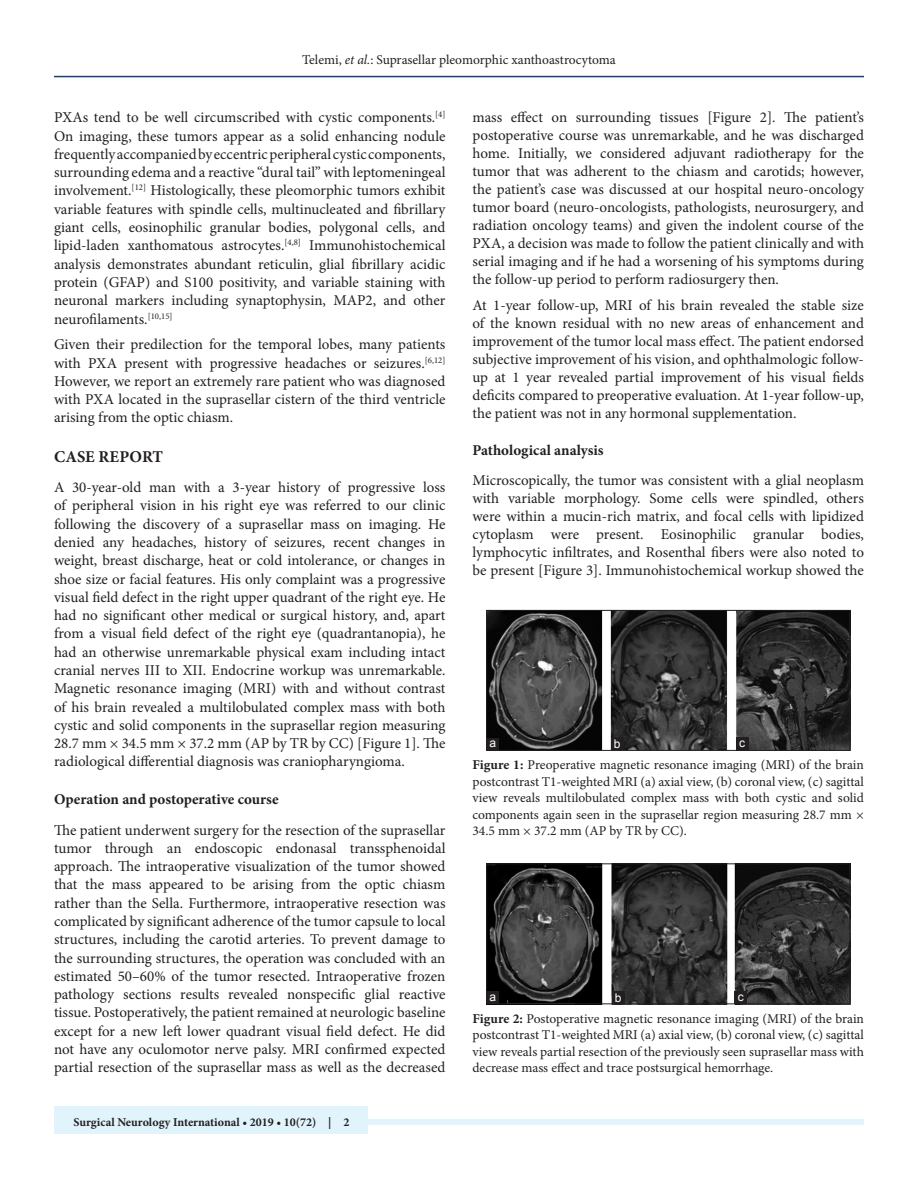
<style>
.page{position:relative;width:918px;height:1188px;background:#fff}
.page>*{position:absolute;margin:0;border:0;box-sizing:border-box;transform-origin:0 0}
.t1{font:700 16.5px "Minion Pro";letter-spacing:.005em;color:#231f20}
.TX{font:15px/18.3px "Minion Pro";color:#231f20;text-align:justify}
.t2{font:700 15px "Minion Pro";color:#231f20}
.FGC{font:13.5px/16.5px "Minion Pro";color:#231f20;text-align:justify}
.JF{font:700 12px "Minion Pro";color:#231f20}
.LABEL{font:12px "Arial";color:#fff}
.s1{font-style:italic}
.s2{font-weight:700}
</style>
<div class="page">
<hr style="left:54px;top:76px;width:810px;height:1px;background:#164077">
<div style="left:54px;top:1119px;width:810px;height:6px;background:#e1f4fc"></div>
<div style="left:54px;top:1106px;width:314px;height:28px;background:#e1f4fc"></div>
<img style="left:488px;top:612px;width:360px;height:137px">
<div style="left:486px;top:610px;width:364px;height:141px;border:1px solid #231f20"></div>
<div style="left:736px;top:737px;width:13px;height:13px;background:#231f20"></div>
<div style="left:611px;top:737px;width:13px;height:13px;background:#231f20"></div>
<div style="left:486px;top:738px;width:13px;height:13px;background:#231f20"></div>
<img style="left:488px;top:866px;width:360px;height:136px">
<div style="left:486px;top:864px;width:364px;height:140px;border:1px solid #231f20"></div>
<div style="left:735px;top:991px;width:12px;height:13px;background:#231f20"></div>
<div style="left:612px;top:991px;width:12px;height:13px;background:#231f20"></div>
<div style="left:486px;top:991px;width:13px;height:13px;background:#231f20"></div>
<p class="FGC" style="left:302px;top:51px;width:315px">Telemi, <span class="s1">et al.</span>: Suprasellar pleomorphic xanthoastrocytoma</p>
<p class="TX" style="left:54px;top:108px;width:393px">PXAs tend to be well circumscribed with cystic components.<sup>[4] </sup>On imaging, these tumors appear as a solid enhancing nodule frequently accompanied by eccentric peripheral cystic components, surrounding edema and a reactive “dural tail” with leptomeningeal involvement.<sup>[12]</sup> Histologically, these pleomorphic tumors exhibit variable features with spindle cells, multinucleated and fibrillary giant cells, eosinophilic granular bodies, polygonal cells, and lipid-laden xanthomatous astrocytes.<sup>[4,8]</sup> Immunohistochemical analysis demonstrates abundant reticulin, glial fibrillary acidic protein (GFAP) and S100 positivity, and variable staining with neuronal markers including synaptophysin, MAP2, and other neurofilaments.<sup>[10,15]</sup></p>
<p class="TX" style="left:54px;top:335px;width:393px">Given their predilection for the temporal lobes, many patients with PXA present with progressive headaches or seizures.<sup>[6,12] </sup>However, we report an extremely rare patient who was diagnosed with PXA located in the suprasellar cistern of the third ventricle arising from the optic chiasm.</p>
<h1 class="t1" style="left:54px;top:445px;width:111px">CASE REPORT</h1>
<p class="TX" style="left:54px;top:478px;width:393px">A 30-year-old man with a 3-year history of progressive loss of peripheral vision in his right eye was referred to our clinic following the discovery of a suprasellar mass on imaging. He denied any headaches, history of seizures, recent changes in weight, breast discharge, heat or cold intolerance, or changes in shoe size or facial features. His only complaint was a progressive visual field defect in the right upper quadrant of the right eye. He had no significant other medical or surgical history, and, apart from a visual field defect of the right eye (quadrantanopia), he had an otherwise unremarkable physical exam including intact cranial nerves III to XII. Endocrine workup was unremarkable.<br>Magnetic resonance imaging (MRI) with and without contrast of his brain revealed a multilobulated complex mass with both cystic and solid components in the suprasellar region measuring 28.7 mm × 34.5 mm × 37.2 mm (AP by TR by CC) [Figure 1]. The radiological differential diagnosis was craniopharyngioma.</p>
<h2 class="t2" style="left:54px;top:789px;width:226px">Operation and postoperative course</h2>
<p class="TX" style="left:54px;top:821px;width:393px">The patient underwent surgery for the resection of the suprasellar tumor through an endoscopic endonasal transsphenoidal approach. The intraoperative visualization of the tumor showed that the mass appeared to be arising from the optic chiasm rather than the Sella. Furthermore, intraoperative resection was complicated by significant adherence of the tumor capsule to local structures, including the carotid arteries. To prevent damage to the surrounding structures, the operation was concluded with an estimated 50–60% of the tumor resected. Intraoperative frozen pathology sections results revealed nonspecific glial reactive tissue. Postoperatively, the patient remained at neurologic baseline except for a new left lower quadrant visual field defect. He did not have any oculomotor nerve palsy. MRI confirmed expected partial resection of the suprasellar mass as well as the decreased</p>
<p class="JF" style="left:74px;top:1113px;width:278px">Surgical Neurology International • 2019 • 10(72) | 2</p>
<p class="TX" style="left:472px;top:109px;width:393px">mass effect on surrounding tissues [Figure 2]. The patient’s postoperative course was unremarkable, and he was discharged home. Initially, we considered adjuvant radiotherapy for the tumor that was adherent to the chiasm and carotids; however, the patient’s case was discussed at our hospital neuro-oncology tumor board (neuro-oncologists, pathologists, neurosurgery, and radiation oncology teams) and given the indolent course of the PXA, a decision was made to follow the patient clinically and with serial imaging and if he had a worsening of his symptoms during the follow-up period to perform radiosurgery then.</p>
<p class="TX" style="left:472px;top:296px;width:393px">At 1-year follow-up, MRI of his brain revealed the stable size of the known residual with no new areas of enhancement and improvement of the tumor local mass effect. The patient endorsed subjective improvement of his vision, and ophthalmologic follow&shy;up at 1 year revealed partial improvement of his visual fields deficits compared to preoperative evaluation. At 1-year follow-up, the patient was not in any hormonal supplementation.</p>
<h2 class="t2" style="left:472px;top:440px;width:133px">Pathological analysis</h2>
<p class="TX" style="left:472px;top:472px;width:393px">Microscopically, the tumor was consistent with a glial neoplasm with variable morphology. Some cells were spindled, others were within a mucin-rich matrix, and focal cells with lipidized cytoplasm were present. Eosinophilic granular bodies, lymphocytic infiltrates, and Rosenthal fibers were also noted to be present [Figure 3]. Immunohistochemical workup showed the</p>
<p class="LABEL" style="left:489px;top:735px;width:8px">a</p>
<p class="LABEL" style="left:614px;top:736px;width:8px">b</p>
<p class="LABEL" style="left:739px;top:735px;width:7px">c</p>
<p class="FGC" style="left:472px;top:757px;width:393px"><span class="s2">Figure 1:</span> Preoperative magnetic resonance imaging (MRI) of the brain postcontrast T1-weighted MRI (a) axial view, (b) coronal view, (c) sagittal view reveals multilobulated complex mass with both cystic and solid components again seen in the suprasellar region measuring 28.7 mm × 34.5 mm × 37.2 mm (AP by TR by CC).</p>
<p class="LABEL" style="left:489px;top:989px;width:8px">a</p>
<p class="LABEL" style="left:615px;top:990px;width:8px">b</p>
<p class="LABEL" style="left:738px;top:988px;width:7px">c</p>
<p class="FGC" style="left:472px;top:1010px;width:393px"><span class="s2">Figure 2:</span> Postoperative magnetic resonance imaging (MRI) of the brain postcontrast T1-weighted MRI (a) axial view, (b) coronal view, (c) sagittal view reveals partial resection of the previously seen suprasellar mass with decrease mass effect and trace postsurgical hemorrhage.</p>
</div>
